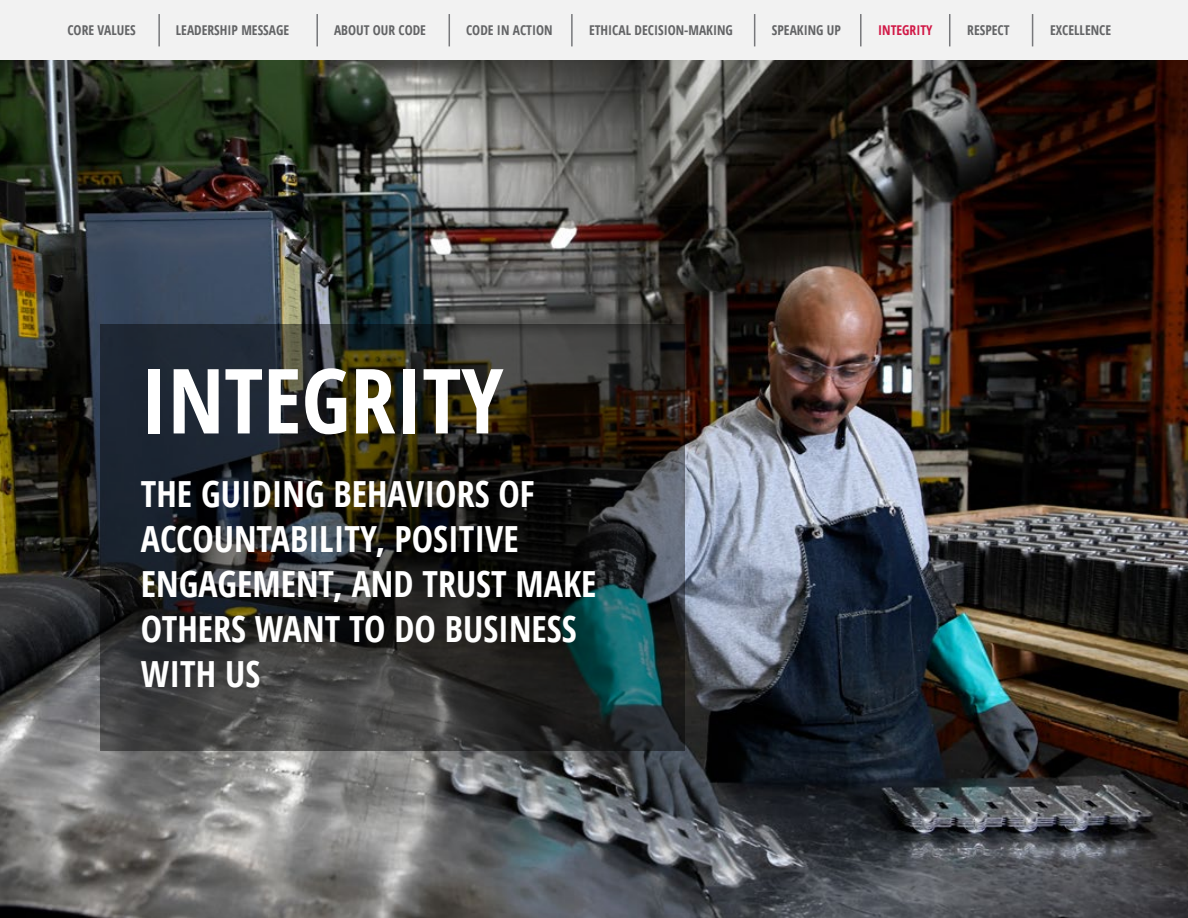
<style>
.page{position:relative;width:1188px;height:918px;background:#fff}
.page>*{position:absolute;margin:0;border:0;box-sizing:border-box;transform-origin:0 0}
.t1{font:700 condensed 90px "Open Sans";color:#fff}
.t2{font:700 condensed 36px/45px "Open Sans";color:#fff}
.t3{font:700 condensed 13.5px "Open Sans";color:#636466}
.t4{font:700 condensed 13.5px "Open Sans";color:#d11947}
</style>
<div class="page">
<div style="left:0;top:0;width:1188px;height:60px;background:#f2f2f2"></div>
<img style="left:0;top:60px;width:1188px;height:858px">
<hr style="left:571px;top:14px;width:2px;height:32px;background:#77787b">
<hr style="left:449px;top:14px;width:1px;height:32px;background:#77787b">
<hr style="left:754px;top:14px;width:1px;height:32px;background:#77787b">
<hr style="left:316px;top:14px;width:2px;height:32px;background:#77787b">
<hr style="left:158px;top:14px;width:2px;height:32px;background:#77787b">
<hr style="left:860px;top:14px;width:2px;height:32px;background:#77787b">
<hr style="left:949px;top:14px;width:1px;height:32px;background:#77787b">
<hr style="left:1032px;top:14px;width:1px;height:32px;background:#77787b">
<svg style="left:100px;top:324px;width:585px;height:427px;background:#262a29"></svg>
<p class="t3" style="left:68px;top:21px;width:70px">CORE VALUES</p>
<p class="t3" style="left:176px;top:21px;width:115px">LEADERSHIP MESSAGE</p>
<p class="t3" style="left:334px;top:21px;width:93px">ABOUT OUR CODE</p>
<p class="t3" style="left:466px;top:21px;width:88px">CODE IN ACTION</p>
<p class="t3" style="left:589px;top:21px;width:145px">ETHICAL DECISION-MAKING</p>
<p class="t3" style="left:772px;top:21px;width:71px">SPEAKING UP</p>
<p class="t4" style="left:878px;top:21px;width:56px">INTEGRITY</p>
<p class="t3" style="left:967px;top:21px;width:44px">RESPECT</p>
<p class="t3" style="left:1050px;top:21px;width:62px">EXCELLENCE</p>
<h1 class="t1" style="left:141px;top:338px;width:364px">INTEGRITY</h1>
<h2 class="t2" style="left:141px;top:471px;width:457px">THE GUIDING BEHAVIORS OF<br>ACCOUNTABILITY, POSITIVE<br>ENGAGEMENT, AND TRUST MAKE<br>OTHERS WANT TO DO BUSINESS<br>WITH US</h2>
</div>
